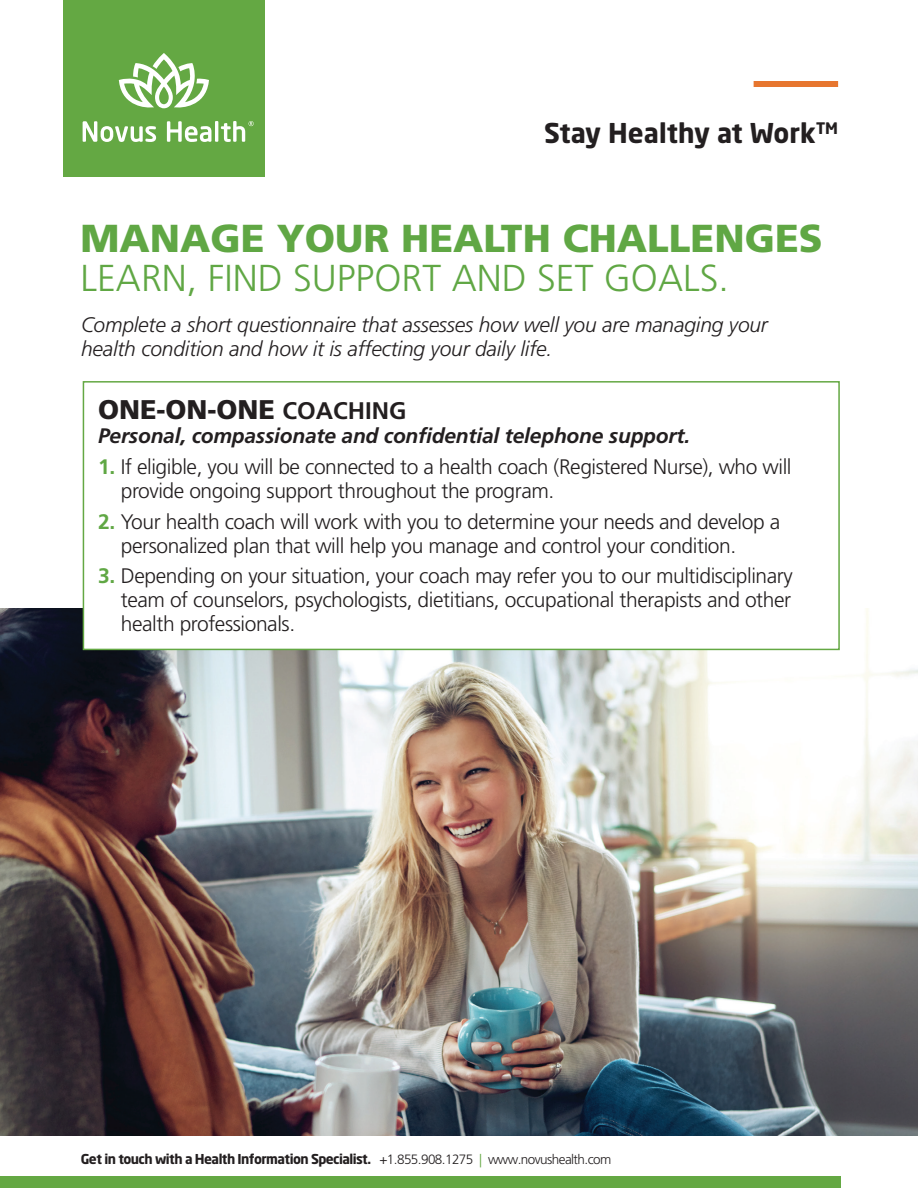
<style>
.page{position:relative;width:918px;height:1188px;background:#fff}
.page>*{position:absolute;margin:0;border:0;box-sizing:border-box;transform-origin:0 0}
.t1{font:900 39px "Frutiger";color:#60a744}
.t2{font:300 37.5px "Frutiger";color:#60a744}
.t3{font:700 27px "Neo Sans Std";color:#231f20}
.t4{font:900 27px "Frutiger";color:#231f20}
.t5{font:300 21px/24px "Frutiger";letter-spacing:-.02em;color:#231f20}
.t6{font:italic 300 21px/24px "Frutiger";letter-spacing:-.01em;color:#231f20}
.t7{font:italic 700 21px "Frutiger";letter-spacing:-.01em;color:#231f20}
.t8{font:700 13.5px "Neo Sans Std";letter-spacing:-.04em;color:#231f20}
.s1{font-weight:700;font-size:24px}
.s2{font-weight:700;color:#60a744}
.s3{font-family:"Frutiger";font-weight:300}
.s4{font-family:"Frutiger";font-weight:300;color:#64a843}
</style>
<div class="page">
<img style="left:0;top:608px;width:918px;height:527px">
<div style="left:754px;top:81px;width:84px;height:6px;background:#e7762f"></div>
<div style="left:64px;top:0;width:201px;height:176px;background:#64a843"></div>
<svg style="left:119px;top:53px;width:90px;height:55px"></svg>
<svg style="left:83px;top:121px;width:73px;height:21px"></svg>
<svg style="left:167px;top:121px;width:44px;height:21px"></svg>
<hr style="left:215px;top:121px;width:3px;height:21px;background:#fff">
<svg style="left:221px;top:121px;width:33px;height:21px"></svg>
<div style="left:83px;top:381px;width:757px;height:269px;background:#fff;border:2px solid #64a843"></div>
<div style="left:0;top:1177px;width:840px;height:11px;background:#64a843"></div>
<p class="t3" style="left:544px;top:115px;width:296px">Stay Healthy at Work<sup>TM</sup></p>
<h1 class="t1" style="left:81px;top:215px;width:744px">MANAGE YOUR HEALTH CHALLENGES</h1>
<h2 class="t2" style="left:81px;top:257px;width:650px">LEARN, FIND SUPPORT AND SET GOALS.</h2>
<p class="t6" style="left:81px;top:313px;width:688px">Complete a short questionnaire that assesses how well you are managing your health condition and how it is affecting your daily life.</p>
<p class="t4" style="left:98px;top:393px;width:310px">ONE-ON-ONE <span class="s1">COACHING</span></p>
<p class="t7" style="left:98px;top:424px;width:594px">Personal, compassionate and confidential telephone support.</p>
<p class="t5" style="left:121px;top:455px;width:672px;text-indent:-23px"><span class="s2">1.</span> If eligible, you will be connected to a health coach (Registered Nurse), who will provide ongoing support throughout the program.</p>
<p class="t5" style="left:121px;top:510px;width:661px;text-indent:-23px"><span class="s2">2.</span> Your health coach will work with you to determine your needs and develop a personalized plan that will help you manage and control your condition.</p>
<p class="t5" style="left:121px;top:565px;width:674px;text-align:justify;text-indent:-23px"><span class="s2">3.</span> Depending on your situation, your coach may refer you to our multidisciplinary team of counselors, psychologists, dietitians, occupational therapists and other health professionals.</p>
<p class="t8" style="left:81px;top:1150px;width:532px">Get in touch with a Health Information Specialist. <span class="s3">+1.855.908.1275</span> <span class="s4">|</span> <span class="s3">www.novushealth.com</span></p>
</div>
